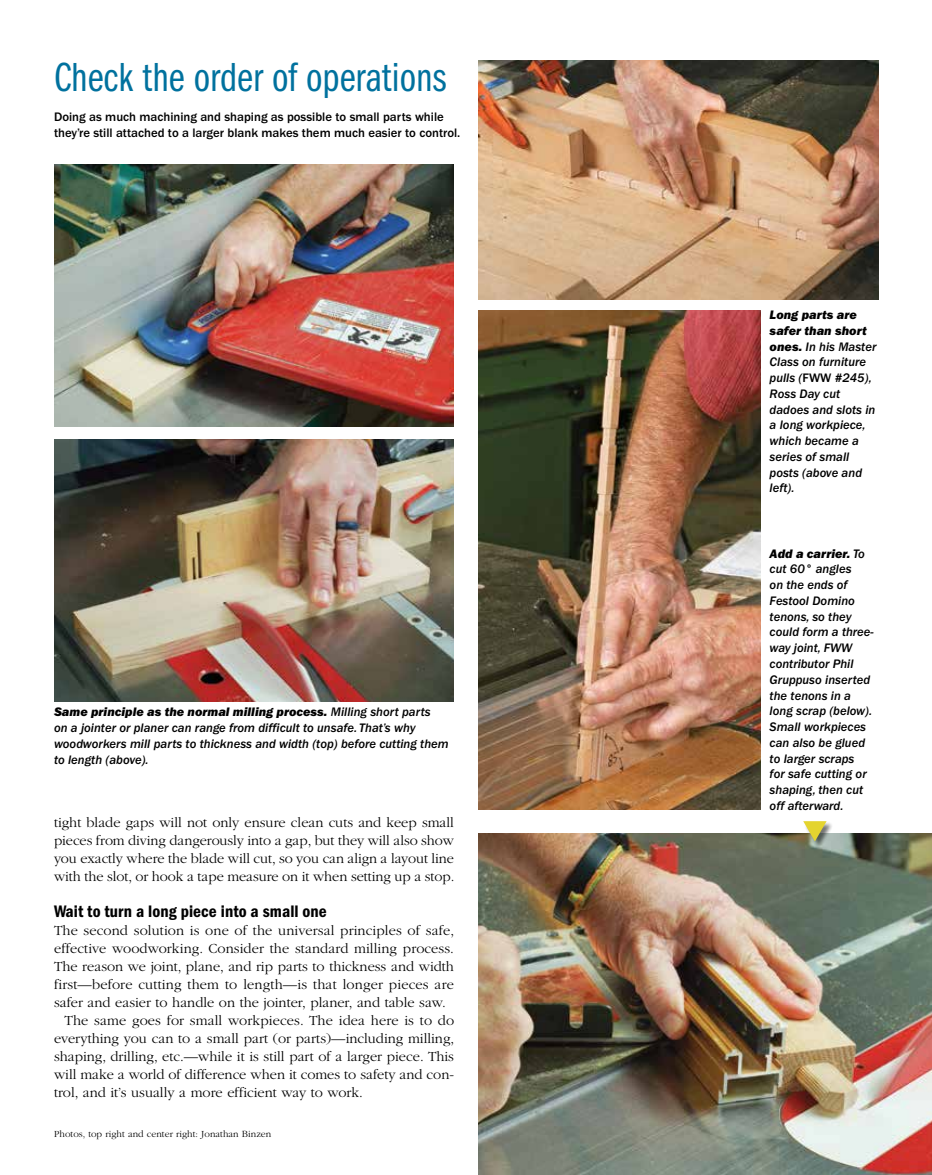
<style>
.page{position:relative;width:932px;height:1175px;background:#fff}
.page>*{position:absolute;margin:0;border:0;box-sizing:border-box;transform-origin:0 0}
.t1{font:42px "ITC Franklin Gothic Std Bk Cp";color:#00719e}
.t2{font:17.25px "ITC Franklin Gothic Std Dm Cd";letter-spacing:.005em;color:#000}
.t3{font:300 14.4px/18px "ITC Garamond Std";color:#000;text-align:justify}
.t4{font:12.75px/15.8px "ITC Franklin Gothic Std Med It";color:#000}
.t5{font:500 12.75px/16.5px "ITC Franklin Gothic Std";color:#000}
.t6{font:12.75px/15.8px "ITC Franklin Gothic Std Hvy It";color:#000}
.t7{font:300 9.75px "ITC Garamond Std";letter-spacing:.005em;color:#000}
.s1{font-family:"ITC Franklin Gothic Std Med It"}
.s2{font-family:"ITC Franklin Gothic Std Hvy It"}
.s3{font-family:"ITC Franklin Gothic Std";font-weight:500}
</style>
<div class="page">
<img style="left:478px;top:60px;width:400px;height:240px">
<img style="left:478px;top:310px;width:282px;height:499px">
<img style="left:478px;top:833px;width:454px;height:341px">
<img style="left:54px;top:164px;width:400px;height:262px">
<img style="left:54px;top:439px;width:400px;height:262px">
<div style="left:803px;top:820px;width:31px;height:29px;background:#000;opacity:.55"></div>
<svg style="left:803px;top:821px;width:23px;height:20px"></svg>
<h1 class="t1" style="left:54px;top:54px;width:394px">Check the order of operations</h1>
<p class="t5" style="left:54px;top:109px;width:408px">Doing as much machining and shaping as possible to small parts while they’re still attached to a larger blank makes them much easier to control.</p>
<p class="t6" style="left:54px;top:704px;width:378px">Same principle as the normal milling process. <span class="s1">Milling short parts</span></p>
<p class="t4" style="left:54px;top:720px;width:396px">on a jointer or planer can range from difficult to unsafe. That’s why woodworkers mill parts to thickness and width (top) before cutting them to length (above).</p>
<p class="t3" style="left:54px;top:813px;width:402px">tight blade gaps will not only ensure clean cuts and keep small pieces from diving dangerously into a gap, but they will also show you exactly where the blade will cut, so you can align a layout line with the slot, or hook a tape measure on it when setting up a stop.</p>
<p class="t2" style="left:54px;top:901px;width:274px">Wait to turn a long piece into a small one</p>
<p class="t3" style="left:54px;top:921px;width:401px">The second solution is one of the universal principles of safe,</p>
<p class="t3" style="left:54px;top:939px;width:401px">effective woodworking. Consider the standard milling process.</p>
<p class="t3" style="left:54px;top:957px;width:401px">The reason we joint, plane, and rip parts to thickness and width</p>
<p class="t3" style="left:54px;top:975px;width:401px">first—before cutting them to length—is that longer pieces are</p>
<p class="t3" style="left:54px;top:993px;width:393px">safer and easier to handle on the jointer, planer, and table saw.</p>
<p class="t3" style="left:64px;top:1011px;width:391px">The same goes for small workpieces. The idea here is to do</p>
<p class="t3" style="left:54px;top:1029px;width:402px">everything you can to a small part (or parts)—including milling,</p>
<p class="t3" style="left:54px;top:1047px;width:401px">shaping, drilling, etc.—while it is still part of a larger piece. This</p>
<p class="t3" style="left:54px;top:1065px;width:401px">will make a world of difference when it comes to safety and con-</p>
<p class="t3" style="left:54px;top:1083px;width:310px">trol, and it’s usually a more efficient way to work.</p>
<p class="t7" style="left:54px;top:1129px;width:219px">Photos, top right and center right: Jonathan Binzen</p>
<p class="t6" style="left:769px;top:307px;width:99px">Long parts are safer than short</p>
<p class="t4" style="left:769px;top:339px;width:108px"><span class="s2">ones.</span> In his Master<br>Class on furniture pulls (<span class="s3">FWW</span> #245),<br>Ross Day cut dadoes and slots in a long workpiece, which became a series of small posts (above and left).</p>
<p class="t6" style="left:769px;top:545px;width:97px">Add a carrier. <span class="s1">To</span></p>
<p class="t4" style="left:769px;top:561px;width:106px">cut 60° angles<br>on the ends of<br>Festool Domino tenons, so they could form a three&shy;way joint, FWW contributor Phil<br>Gruppuso inserted the tenons in a long scrap (below).<br>Small workpieces can also be glued to larger scraps<br>for safe cutting or shaping, then cut off afterward.</p>
</div>
